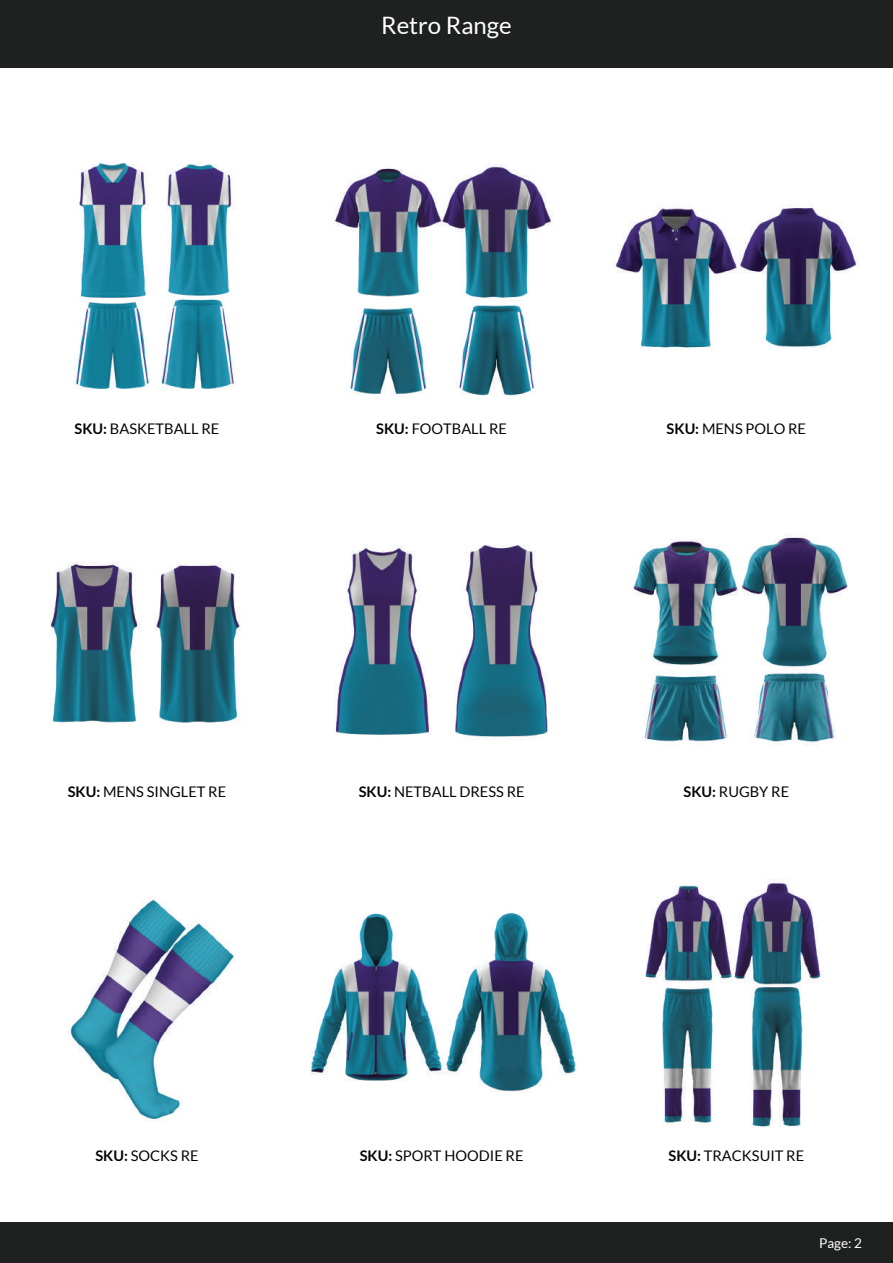
<style>
.page{position:relative;width:893px;height:1263px;background:#fff}
.page>*{position:absolute;margin:0;border:0;box-sizing:border-box;transform-origin:0 0}
.t1{font:24px "Lato";color:#fff}
.t2{font:14.7px "Lato";color:#040503}
.t3{font:13.5px "Lato";color:#fff}
.s1{font-weight:700}
</style>
<div class="page">
<img style="left:50px;top:562px;width:190px;height:161px">
<img style="left:334px;top:545px;width:214px;height:195px">
<img style="left:633px;top:534px;width:215px;height:211px">
<img style="left:68px;top:898px;width:166px;height:223px">
<img style="left:310px;top:912px;width:266px;height:180px">
<img style="left:645px;top:880px;width:179px;height:247px">
<img style="left:74px;top:163px;width:161px;height:226px">
<img style="left:334px;top:164px;width:218px;height:232px">
<img style="left:615px;top:204px;width:244px;height:144px">
<div style="left:0;top:0;width:893px;height:68px;background:#1f2020"></div>
<div style="left:0;top:1222px;width:893px;height:41px;background:#1f2020"></div>
<h1 class="t1" style="left:381px;top:12px;width:132px">Retro Range</h1>
<p class="t2" style="left:75px;top:420px;width:146px"><span class="s1">SKU:</span> BASKETBALL RE</p>
<p class="t2" style="left:376px;top:420px;width:132px"><span class="s1">SKU:</span> FOOTBALL RE</p>
<p class="t2" style="left:667px;top:420px;width:141px"><span class="s1">SKU:</span> MENS POLO RE</p>
<p class="t2" style="left:68px;top:784px;width:160px"><span class="s1">SKU:</span> MENS SINGLET RE</p>
<p class="t2" style="left:359px;top:784px;width:168px"><span class="s1">SKU:</span> NETBALL DRESS RE</p>
<p class="t2" style="left:684px;top:784px;width:107px"><span class="s1">SKU:</span> RUGBY RE</p>
<p class="t2" style="left:95px;top:1147px;width:105px"><span class="s1">SKU:</span> SOCKS RE</p>
<p class="t2" style="left:360px;top:1147px;width:165px"><span class="s1">SKU:</span> SPORT HOODIE RE</p>
<p class="t2" style="left:668px;top:1147px;width:137px"><span class="s1">SKU:</span> TRACKSUIT RE</p>
<p class="t3" style="left:819px;top:1235px;width:44px">Page: 2</p>
</div>
